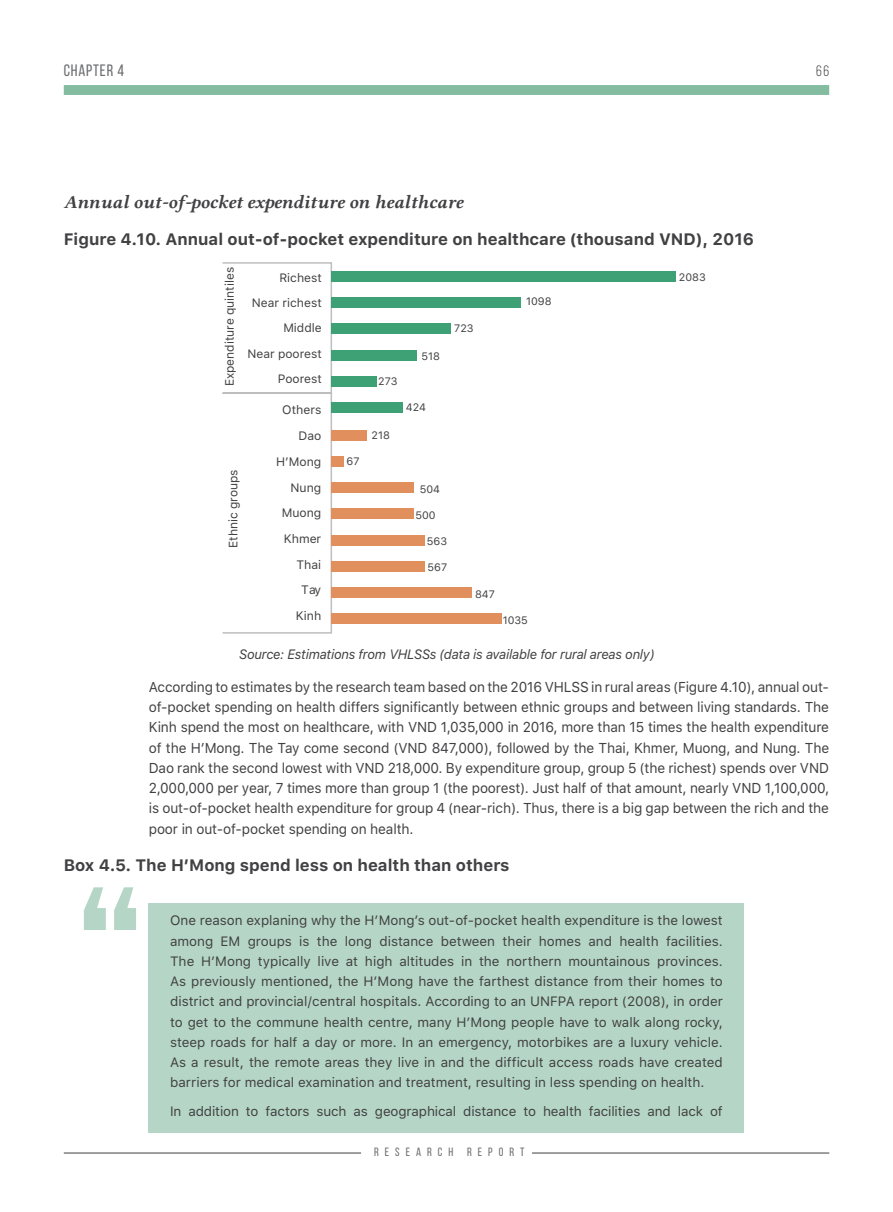
<style>
.page{position:relative;width:893px;height:1212px;background:#fff}
.page>*{position:absolute;margin:0;border:0;box-sizing:border-box;transform-origin:0 0}
.t1{font:18.75px "SVN Linux Libertinebolditalic";color:#414042}
.t2{font:700 16.5px "SFUI Text";color:#414042}
.t3{font:16.5px "SVN Bebas Neue";letter-spacing:.05em;color:#6d6e71}
.t4{font:15px "SVN Bebas Neue";color:#414042}
.t5{font:14.25px/20.2px "SFUI Text";letter-spacing:-.01em;color:#414042;text-align:justify;scale:.96 1}
.t6{font:13.5px/20.2px "SFUI Text";letter-spacing:-.01em;color:#414042;text-align:justify}
.t7{font:italic 13.5px "SFUI Text";letter-spacing:-.02em;color:#414042;scale:.96 1}
.t8{font:12.15px/25.7px "SFUI Text";color:#414042;text-align:right}
.t9{font:12px/25.5px "SFUI Text";color:#414042;text-align:right}
.t10{font:12px "SVN Bebas Neue";letter-spacing:.5em;color:#6d6e71}
.t11{font:10.8px "SFUI Text";color:#414042}
</style>
<div class="page">
<div style="left:64px;top:85px;width:765px;height:10px;background:#84bca1"></div>
<hr style="left:64px;top:1153px;width:297px;height:1px;background:#414042">
<hr style="left:532px;top:1153px;width:297px;height:1px;background:#414042">
<div style="left:149px;top:903px;width:595px;height:229px;background:#b5d6c6"></div>
<svg style="left:84px;top:887px;width:52px;height:43px"></svg>
<svg style="left:222px;top:262px;width:111px;height:372px"></svg>
<div style="left:331px;top:271px;width:344px;height:10px;background:#3ea176"></div>
<div style="left:331px;top:297px;width:189px;height:11px;background:#3ea176"></div>
<div style="left:331px;top:324px;width:120px;height:10px;background:#3ea176"></div>
<div style="left:331px;top:350px;width:86px;height:10px;background:#3ea176"></div>
<div style="left:331px;top:376px;width:46px;height:10px;background:#3ea176"></div>
<div style="left:331px;top:402px;width:72px;height:11px;background:#3ea176"></div>
<div style="left:331px;top:430px;width:36px;height:10px;background:#e1905d"></div>
<div style="left:331px;top:456px;width:13px;height:10px;background:#e1905d"></div>
<div style="left:331px;top:482px;width:83px;height:11px;background:#e1905d"></div>
<div style="left:331px;top:509px;width:83px;height:10px;background:#e1905d"></div>
<div style="left:331px;top:535px;width:94px;height:10px;background:#e1905d"></div>
<div style="left:331px;top:561px;width:94px;height:10px;background:#e1905d"></div>
<div style="left:331px;top:587px;width:140px;height:11px;background:#e1905d"></div>
<div style="left:331px;top:613px;width:170px;height:11px;background:#e1905d"></div>
<p class="t3" style="left:64px;top:59px;width:62px">CHAPTER 4</p>
<p class="t4" style="left:816px;top:61px;width:14px">66</p>
<h1 class="t1" style="left:64px;top:188px;width:401px">Annual out-of-pocket expenditure on healthcare</h1>
<p class="t2" style="left:64px;top:227px;width:692px">Figure 4.10. Annual out-of-pocket expenditure on healthcare (thousand VND), 2016</p>
<p class="t8" style="left:217px;top:386px;width:121px;rotate:-90deg">Expenditure quintiles</p>
<p class="t8" style="left:221px;top:548px;width:80px;rotate:-90deg">Ethnic groups</p>
<p class="t9" style="left:247px;top:265px;width:76px">Richest<br>Near richest<br>Middle<br>Near poorest<br>Poorest</p>
<p class="t8" style="left:276px;top:398px;width:47px">Others<br>Dao<br>H’Mong<br>Nung<br>Muong<br>Khmer<br>Thai<br>Tay<br>Kinh</p>
<p class="t11" style="left:347px;top:453px;width:14px">67</p>
<p class="t11" style="left:378px;top:373px;width:21px">273</p>
<p class="t11" style="left:371px;top:427px;width:20px">218</p>
<p class="t11" style="left:421px;top:349px;width:20px">518</p>
<p class="t11" style="left:406px;top:400px;width:22px">424</p>
<p class="t11" style="left:454px;top:320px;width:21px">723</p>
<p class="t11" style="left:526px;top:293px;width:27px">1098</p>
<p class="t11" style="left:420px;top:481px;width:22px">504</p>
<p class="t11" style="left:415px;top:507px;width:22px">500</p>
<p class="t11" style="left:427px;top:534px;width:22px">563</p>
<p class="t11" style="left:427px;top:560px;width:21px">567</p>
<p class="t11" style="left:475px;top:586px;width:21px">847</p>
<p class="t11" style="left:503px;top:612px;width:27px">1035</p>
<p class="t7" style="left:239px;top:645px;width:434px">Source: Estimations from VHLSSs (data is available for rural areas only)</p>
<p class="t11" style="left:679px;top:270px;width:28px">2083</p>
<p class="t5" style="left:149px;top:677px;width:710px">According to estimates by the research team based on the 2016 VHLSS in rural areas (Figure 4.10), annual out&shy;of-pocket spending on health differs significantly between ethnic groups and between living standards. The Kinh spend the most on healthcare, with VND 1,035,000 in 2016, more than 15 times the health expenditure of the H’Mong. The Tay come second (VND 847,000), followed by the Thai, Khmer, Muong, and Nung. The Dao rank the second lowest with VND 218,000. By expenditure group, group 5 (the richest) spends over VND 2,000,000 per year, 7 times more than group 1 (the poorest). Just half of that amount, nearly VND 1,100,000, is out-of-pocket health expenditure for group 4 (near-rich). Thus, there is a big gap between the rich and the poor in out-of-pocket spending on health.</p>
<p class="t2" style="left:64px;top:853px;width:447px">Box 4.5. The H’Mong spend less on health than others</p>
<p class="t6" style="left:170px;top:911px;width:554px">One reason explaning why the H’Mong’s out-of-pocket health expenditure is the lowest among EM groups is the long distance between their homes and health facilities.<br>The H’Mong typically live at high altitudes in the northern mountainous provinces.<br>As previously mentioned, the H’Mong have the farthest distance from their homes to district and provincial/central hospitals. According to an UNFPA report (2008), in order to get to the commune health centre, many H’Mong people have to walk along rocky, steep roads for half a day or more. In an emergency, motorbikes are a luxury vehicle.<br>As a result, the remote areas they live in and the difficult access roads have created barriers for medical examination and treatment, resulting in less spending on health.</p>
<p class="t6" style="left:170px;top:1101px;width:554px">In addition to factors such as geographical distance to health facilities and lack of</p>
<p class="t10" style="left:374px;top:1143px;width:152px">RESEARCH REPORT</p>
</div>
